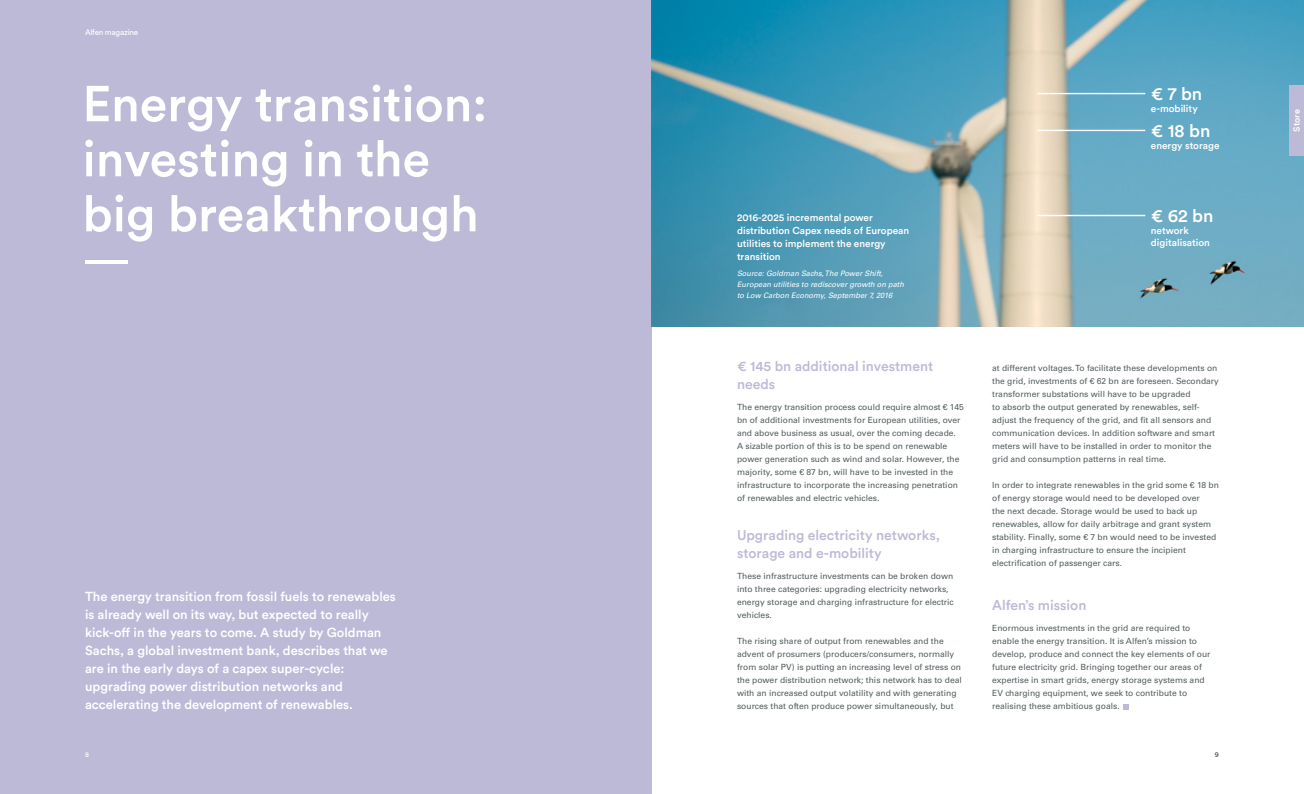
<style>
.page{position:relative;width:1304px;height:794px;background:#fff}
.page>*{position:absolute;margin:0;border:0;box-sizing:border-box;transform-origin:0 0}
.t1{font:500 50px/55px "Circular Std";color:#fff}
.t2{font:500 18px "Circular Std";color:#fff}
.t3{font:500 14px/18px "Circular Std";color:#bdbad7}
.t4{font:500 13px/18px "Circular Std";color:#fff}
.t5{font:500 10px/13px "Circular Std";color:#fff}
.t6{font:500 9px "Circular";letter-spacing:-.005em;color:#fff}
.t7{font:8.5px/13px "Univers LT Std";color:#535e5f}
.t8{font:8px "Circular Std";letter-spacing:-.02em;color:#fff}
.t9{font:italic 7.5px/11px "Univers LT Std";color:#fff}
.t10{font:7px "Circular Std";color:#354648}
.t11{font:7px "Circular Std";color:#fff}
</style>
<div class="page">
<div style="left:0;top:0;width:652px;height:794px;background:#bdbad7"></div>
<img style="left:652px;top:0;width:652px;height:326px">
<hr style="left:85px;top:260px;width:43px;height:4px;background:#fff">
<div style="left:1290px;top:85px;width:14px;height:71px;background:#bdbad7"></div>
<svg style="left:1124px;top:704px;width:5px;height:5px"></svg>
<hr style="left:1037px;top:215px;width:108px;height:1px;background:#fff">
<hr style="left:1037px;top:130px;width:108px;height:1px;background:#fff">
<hr style="left:1037px;top:93px;width:108px;height:1px;background:#fff">
<p class="t8" style="left:85px;top:28px;width:55px">Alfen magazine</p>
<h1 class="t1" style="left:82px;top:75px;width:406px">Energy transition: investing in the big breakthrough</h1>
<p class="t4" style="left:85px;top:587px;width:312px">The energy transition from fossil fuels to renewables is already well on its way, but expected to really kick-off in the years to come. A study by Goldman Sachs, a global investment bank, describes that we are in the early days of a capex super-cycle: upgrading power distribution networks and accelerating the development of renewables.</p>
<p class="t11" style="left:85px;top:751px;width:5px">8</p>
<p class="t5" style="left:737px;top:210px;width:174px">2016-2025 incremental power distribution Capex needs of European utilities to implement the energy transition</p>
<p class="t9" style="left:737px;top:268px;width:168px">Source: Goldman Sachs, The Power Shift,<br>European utilities to rediscover growth on path to Low Carbon Economy, September 7, 2016</p>
<h3 class="t3" style="left:737px;top:357px;width:198px">€ 145 bn additional investment needs</h3>
<p class="t7" style="left:737px;top:401px;width:228px">The energy transition process could require almost € 145 bn of additional investments for European utilities, over and above business as usual, over the coming decade.<br>A sizable portion of this is to be spend on renewable power generation such as wind and solar. However, the majority, some € 87 bn, will have to be invested in the infrastructure to incorporate the increasing penetration of renewables and electric vehicles.</p>
<h3 class="t3" style="left:737px;top:526px;width:204px">Upgrading electricity networks, storage and e-mobility</h3>
<p class="t7" style="left:737px;top:570px;width:218px">These infrastructure investments can be broken down into three categories: upgrading electricity networks, energy storage and charging infrastructure for electric vehicles.</p>
<p class="t7" style="left:737px;top:635px;width:226px">The rising share of output from renewables and the advent of prosumers (producers/consumers, normally from solar PV) is putting an increasing level of stress on the power distribution network; this network has to deal with an increased output volatility and with generating sources that often produce power simultaneously, but</p>
<h2 class="t2" style="left:1151px;top:82px;width:53px">€ 7 bn</h2>
<p class="t5" style="left:1151px;top:101px;width:48px">e-mobility</p>
<h2 class="t2" style="left:1151px;top:119px;width:61px">€ 18 bn</h2>
<p class="t5" style="left:1151px;top:138px;width:70px">energy storage</p>
<h2 class="t2" style="left:1151px;top:204px;width:64px">€ 62 bn</h2>
<p class="t5" style="left:1151px;top:224px;width:61px;line-height:12px">network digitalisation</p>
<p class="t7" style="left:992px;top:362px;width:228px">at different voltages. To facilitate these developments on the grid, investments of € 62 bn are foreseen. Secondary transformer substations will have to be upgraded<br>to absorb the output generated by renewables, self&shy;adjust the frequency of the grid, and fit all sensors and communication devices. In addition software and smart meters will have to be installed in order to monitor the grid and consumption patterns in real time.</p>
<p class="t7" style="left:992px;top:479px;width:228px">In order to integrate renewables in the grid some € 18 bn of energy storage would need to be developed over<br>the next decade. Storage would be used to back up renewables, allow for daily arbitrage and grant system stability. Finally, some € 7 bn would need to be invested in charging infrastructure to ensure the incipient electrification of passenger cars.</p>
<h3 class="t3" style="left:992px;top:596px;width:96px">Alfen’s mission</h3>
<p class="t7" style="left:992px;top:622px;width:220px">Enormous investments in the grid are required to enable the energy transition. It is Alfen’s mission to develop, produce and connect the key elements of our future electricity grid. Bringing together our areas of expertise in smart grids, energy storage systems and EV charging equipment, we seek to contribute to realising these ambitious goals.</p>
<p class="t10" style="left:1215px;top:751px;width:6px">9</p>
<p class="t6" style="left:1291px;top:132px;width:24px;rotate:-90deg">Store</p>
</div>
